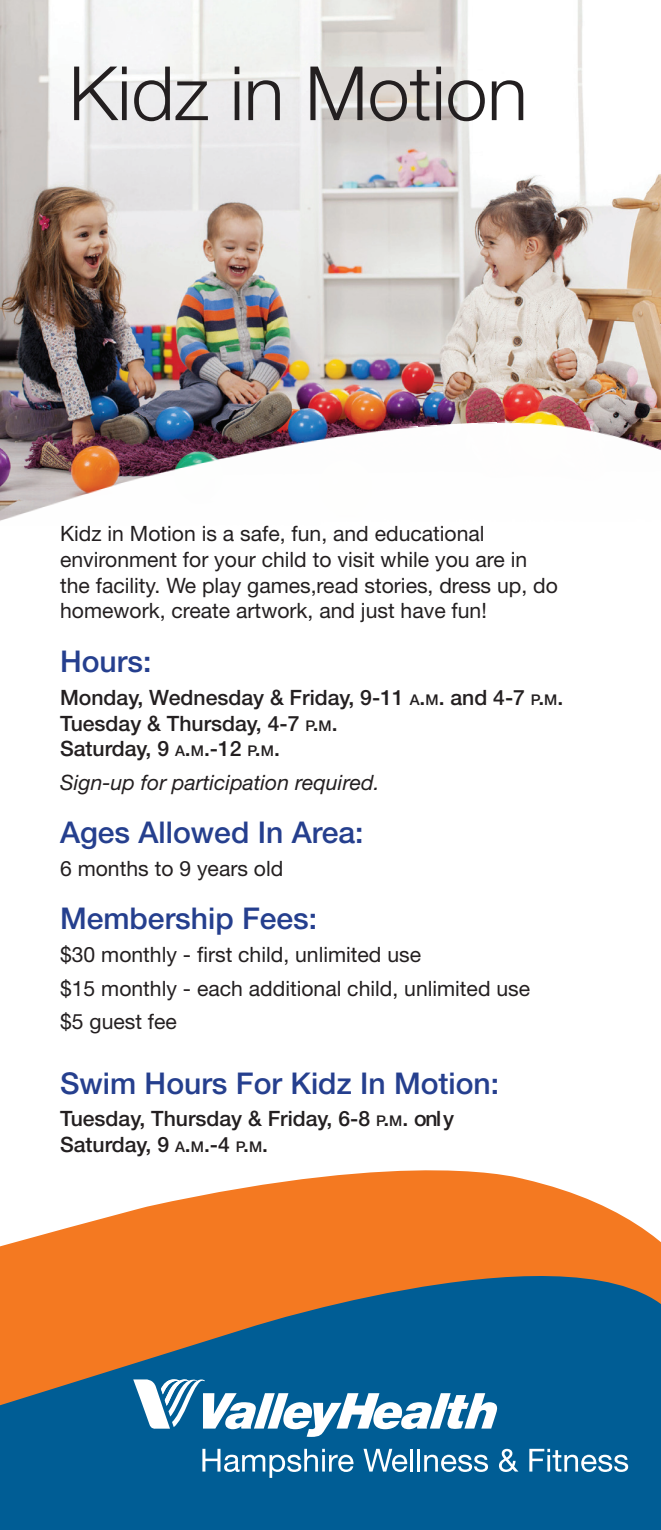
<style>
.page{position:relative;width:661px;height:1530px;background:#fff}
.page>*{position:absolute;margin:0;border:0;box-sizing:border-box;transform-origin:0 0}
.t1{font:300 75px "Helvetica Neue LT Std";color:#231f20}
.t2{font:500 30px "Helvetica Neue LT Std";color:#253f8e}
.t3{font:21.25px/25.8px "Helvetica Neue LT Std";color:#231f20}
.t4{font:500 21.25px "Helvetica Neue LT Std";color:#231f20}
.t5{font:italic 21.25px "Helvetica Neue LT Std";color:#231f20}
.s1{font-size:14.75px}
.s2{font-style:inherit}
</style>
<div class="page">
<svg style="left:0;top:1170px;width:660px;height:360px;background:#8c7a68"></svg>
<img style="left:0;top:0;width:660px;height:413px">
<img style="left:0;top:413px;width:660px;height:108px">
<svg style="left:133px;top:1379px;width:494px;height:131px;background:#2b78a7"></svg>
<p class="t1" style="left:69px;top:48px;width:460px">Kidz in Motion</p>
<p class="t3" style="left:60px;top:520px;width:499px">Kidz in Motion is a safe, fun, and educational environment for your child to visit while you are in the facility. We play games,read stories, dress up, do homework, create artwork, and just have fun!</p>
<p class="t2" style="left:60px;top:643px;width:93px">Hours:</p>
<p class="t4" style="left:60px;top:684px;width:504px">Monday, Wednesday &amp; Friday, 9-11 <span class="s1">A</span><span class="s2">.</span><span class="s1">M</span>. and 4-7 <span class="s1">P</span><span class="s2">.</span><span class="s1">M</span><span class="s2">.</span></p>
<p class="t4" style="left:60px;top:710px;width:279px">Tuesday &amp; Thursday, 4-7 <span class="s1">P</span><span class="s2">.</span><span class="s1">M</span>.</p>
<p class="t4" style="left:60px;top:736px;width:221px">Saturday, 9 <span class="s1">A</span><span class="s2">.</span><span class="s1">M</span><span class="s2">.</span>-12 <span class="s1">P</span><span class="s2">.</span><span class="s1">M</span><span class="s2">.</span></p>
<p class="t5" style="left:60px;top:769px;width:321px">Sign-up for participation required.</p>
<p class="t2" style="left:60px;top:815px;width:304px">Ages Allowed In Area:</p>
<p class="t3" style="left:60px;top:855px;width:224px">6 months to 9 years old</p>
<p class="t2" style="left:60px;top:901px;width:258px">Membership Fees:</p>
<p class="t3" style="left:60px;top:942px;width:362px">$30 monthly - first child, unlimited use</p>
<p class="t3" style="left:60px;top:975px;width:471px">$15 monthly - each additional child, unlimited use</p>
<p class="t3" style="left:60px;top:1008px;width:118px">$5 guest fee</p>
<p class="t2" style="left:60px;top:1065px;width:440px">Swim Hours For Kidz In Motion:</p>
<p class="t4" style="left:60px;top:1106px;width:395px">Tuesday, Thursday &amp; Friday, 6-8 <span class="s1">P</span><span class="s2">.</span><span class="s1">M</span><span class="s2">.</span> only</p>
<p class="t4" style="left:60px;top:1132px;width:209px">Saturday, 9 <span class="s1">A</span><span class="s2">.</span><span class="s1">M</span><span class="s2">.</span>-4 <span class="s1">P</span><span class="s2">.</span><span class="s1">M</span>.</p>
</div>
